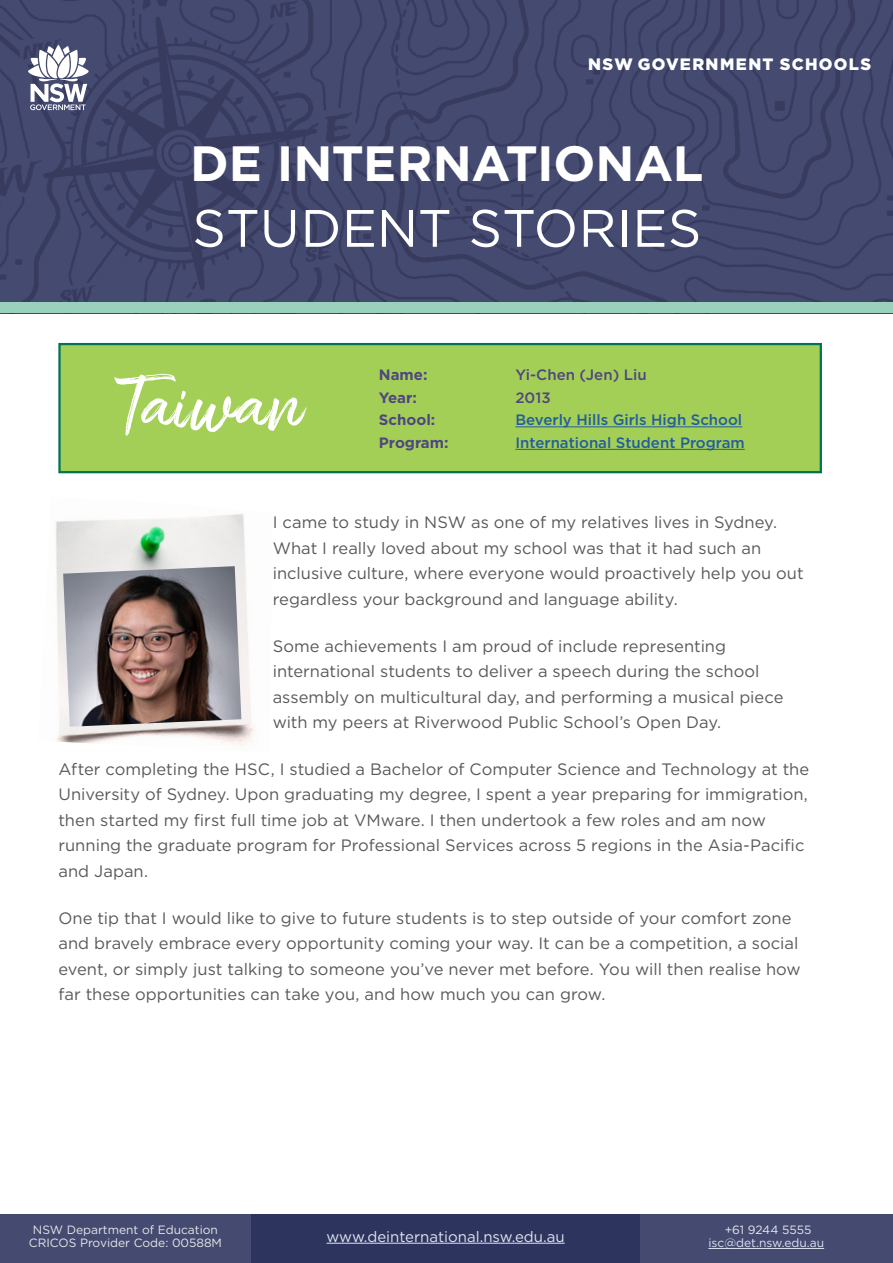
<style>
.page{position:relative;width:893px;height:1263px;background:#fff}
.page>*{position:absolute;margin:0;border:0;box-sizing:border-box;transform-origin:0 0}
.t1{font:77.4px "Amithen";letter-spacing:.01em;color:#fff}
.t2{font:52.5px "Gotham";letter-spacing:.005em;color:#fff}
.t3{font:700 49.5px "Gotham";letter-spacing:-.01em;color:#fff}
.t4{font:16.5px/25.5px "Gotham";color:#58595b}
.t5{font:900 16.5px "Gotham";letter-spacing:.075em;color:#fff}
.t6{font:500 15px "Gotham";color:#215e9e}
.t7{font:15px "Gotham";color:#dfe3f0}
.t8{font:700 15px "Gotham";color:#4f4781}
.t9{font:500 15px "Gotham";color:#4f4781}
.t10{font:12px/13.5px "Gotham";color:#e6e7e8;text-align:center}
.t11{font:12px "Gotham";color:#dfe3f0}
</style>
<div class="page">
<div style="left:58px;top:343px;width:764px;height:130px;background:#a4cf57;border:2px solid #007355"></div>
<img style="left:0;top:0;width:893px;height:303px">
<svg style="left:28px;top:45px;width:61px;height:65px"></svg>
<div style="left:0;top:303px;width:893px;height:10px;background:#9ad1bd"></div>
<div style="left:0;top:1214px;width:251px;height:49px;background:#454a71"></div>
<div style="left:640px;top:1214px;width:253px;height:49px;background:#454a71"></div>
<div style="left:251px;top:1214px;width:389px;height:49px;background:#2d355e"></div>
<hr style="left:327px;top:1243px;width:238px;height:1px;background:#dfe3f0">
<hr style="left:708px;top:1248px;width:116px;height:1px;background:#dfe3f0">
<hr style="left:515px;top:426px;width:227px;height:1px;background:#215e9e">
<hr style="left:515px;top:449px;width:230px;height:1px;background:#215e9e">
<img style="left:55px;top:514px;width:200px;height:232px">
<img style="left:63px;top:566px;width:178px;height:161px">
<p class="t5" style="left:588px;top:55px;width:284px">NSW GOVERNMENT SCHOOLS</p>
<h3 class="t3" style="left:190px;top:131px;width:515px">DE INTERNATIONAL</h3>
<h2 class="t2" style="left:192px;top:195px;width:511px">STUDENT STORIES</h2>
<h1 class="t1" style="left:118px;top:358px;width:185px">Taiwan</h1>
<p class="t8" style="left:379px;top:365px;width:50px">Name:</p>
<p class="t9" style="left:515px;top:365px;width:133px">Yi-Chen (Jen) Liu</p>
<p class="t8" style="left:379px;top:388px;width:39px">Year:</p>
<p class="t9" style="left:515px;top:388px;width:37px">2013</p>
<p class="t8" style="left:379px;top:410px;width:58px">School:</p>
<p class="t6" style="left:515px;top:410px;width:228px">Beverly Hills Girls High School</p>
<p class="t8" style="left:379px;top:433px;width:71px">Program:</p>
<p class="t6" style="left:515px;top:433px;width:231px">International Student Program</p>
<p class="t4" style="left:273px;top:509px;width:533px">I came to study in NSW as one of my relatives lives in Sydney.<br>What I really loved about my school was that it had such an inclusive culture, where everyone would proactively help you out regardless your background and language ability.</p>
<p class="t4" style="left:273px;top:633px;width:512px">Some achievements I am proud of include representing international students to deliver a speech during the school assembly on multicultural day, and performing a musical piece with my peers at Riverwood Public School’s Open Day.</p>
<p class="t4" style="left:58px;top:756px;width:752px">After completing the HSC, I studied a Bachelor of Computer Science and Technology at the University of Sydney. Upon graduating my degree, I spent a year preparing for immigration, then started my first full time job at VMware. I then undertook a few roles and am now running the graduate program for Professional Services across 5 regions in the Asia-Pacific and Japan.</p>
<p class="t4" style="left:58px;top:905px;width:744px">One tip that I would like to give to future students is to step outside of your comfort zone and bravely embrace every opportunity coming your way. It can be a competition, a social event, or simply just talking to someone you’ve never met before. You will then realise how far these opportunities can take you, and how much you can grow.</p>
<p class="t10" style="left:29px;top:1222px;width:195px">NSW Department of Education<br>CRICOS Provider Code: 00588M</p>
<p class="t7" style="left:327px;top:1227px;width:240px">www.deinternational.nsw.edu.au</p>
<p class="t10" style="left:725px;top:1222px;width:88px">+61 9244 5555</p>
<p class="t11" style="left:708px;top:1235px;width:117px">isc@det.nsw.edu.au</p>
</div>
